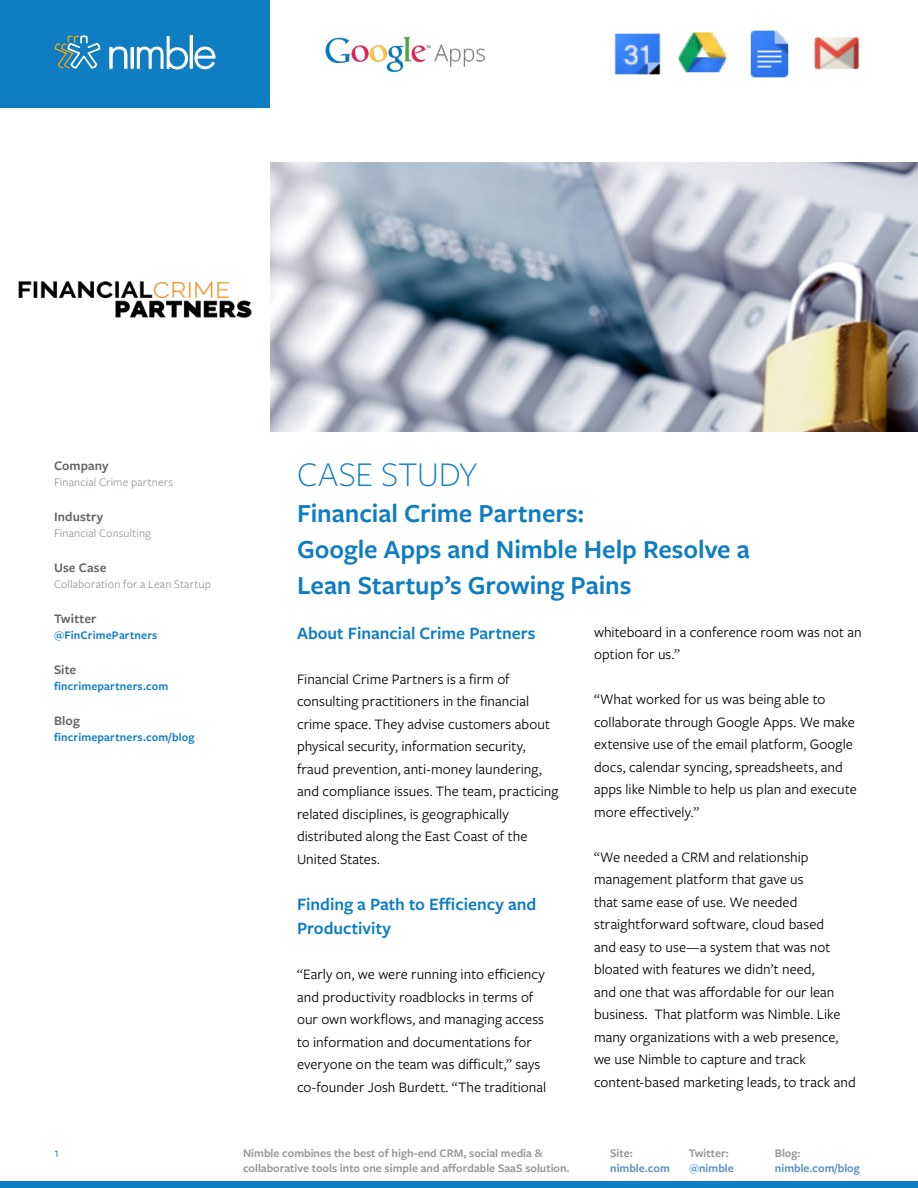
<style>
.page{position:relative;width:918px;height:1188px;background:#fff}
.page>*{position:absolute;margin:0;border:0;box-sizing:border-box;transform-origin:0 0}
.t1{font:300 36px "Freight Sans Pro";letter-spacing:.005em;color:#0e7dc2}
.t2{font:600 27px/36px "Freight Sans Pro";color:#0e7dc2}
.t3{font:600 18px/24px "Freight Sans Pro";color:#0e7dc2}
.t4{font:15px/22.5px "Freight Sans Pro";letter-spacing:.005em;color:#000}
.t5{font:600 13.5px "Freight Sans Pro";letter-spacing:.01em;color:#636466}
.t6{font:13.5px "Freight Sans Pro";color:#0e7dc2}
.t7{font:600 12px/15px "Freight Sans Pro";color:#939598}
.t8{font:12px "Freight Sans Pro";letter-spacing:.01em;color:#939598}
.t9{font:600 12px "Freight Sans Pro";letter-spacing:.015em;color:#0e7dc2}
.t10{font:600 12px "Freight Sans Pro";color:#548ec5}
</style>
<div class="page">
<div style="left:0;top:0;width:270px;height:108px;background:#0e7dc2"></div>
<svg style="left:109px;top:47px;width:18px;height:22px"></svg>
<div style="left:131px;top:47px;width:2px;height:22px;border:1px solid #fff"></div>
<svg style="left:137px;top:36px;width:51px;height:33px"></svg>
<div style="left:190px;top:35px;width:2px;height:34px;border:1px solid #fff"></div>
<svg style="left:194px;top:47px;width:22px;height:22px"></svg>
<svg style="left:54px;top:35px;width:47px;height:34px"></svg>
<div style="left:0;top:1181px;width:918px;height:7px;background:#0e7dc2"></div>
<img style="left:270px;top:162px;width:648px;height:270px">
<img style="left:18px;top:281px;width:234px;height:37px">
<img style="left:325px;top:36px;width:160px;height:36px">
<img style="left:750px;top:30px;width:39px;height:48px">
<img style="left:814px;top:37px;width:45px;height:33px">
<img style="left:678px;top:32px;width:49px;height:41px">
<img style="left:614px;top:33px;width:47px;height:42px">
<p class="t5" style="left:54px;top:456px;width:56px">Company</p>
<p class="t8" style="left:54px;top:474px;width:121px">Financial Crime partners</p>
<p class="t5" style="left:54px;top:507px;width:51px">Industry</p>
<p class="t8" style="left:54px;top:525px;width:98px">Financial Consulting</p>
<p class="t5" style="left:54px;top:558px;width:54px">Use Case</p>
<p class="t8" style="left:54px;top:576px;width:158px">Collaboration for a Lean Startup</p>
<p class="t5" style="left:54px;top:609px;width:44px">Twitter</p>
<p class="t9" style="left:54px;top:627px;width:105px">@FinCrimePartners</p>
<p class="t5" style="left:54px;top:660px;width:24px">Site</p>
<p class="t9" style="left:54px;top:678px;width:116px">fincrimepartners.com</p>
<p class="t5" style="left:54px;top:711px;width:27px">Blog</p>
<p class="t9" style="left:54px;top:729px;width:142px">fincrimepartners.com/blog</p>
<h1 class="t1" style="left:297px;top:450px;width:182px">CASE STUDY</h1>
<h2 class="t2" style="left:297px;top:494px;width:454px">Financial Crime Partners:<br>Google Apps and Nimble Help Resolve a<br>Lean Startup’s Growing Pains</h2>
<p class="t3" style="left:297px;top:620px;width:240px">About Financial Crime Partners</p>
<p class="t4" style="left:297px;top:667px;width:263px">Financial Crime Partners is a firm of consulting practitioners in the financial crime space. They advise customers about physical security, information security, fraud prevention, anti-money laundering, and compliance issues. The team, practicing related disciplines, is geographically distributed along the East Coast of the United States.</p>
<p class="t3" style="left:297px;top:892px;width:241px">Finding a Path to Efficiency and<br>Productivity</p>
<p class="t4" style="left:297px;top:963px;width:251px">“Early on, we were running into efficiency and productivity roadblocks in terms of our own workflows, and managing access to information and documentations for everyone on the team was difficult,” says co-founder Josh Burdett. “The traditional</p>
<p class="t4" style="left:594px;top:620px;width:269px">whiteboard in a conference room was not an option for us.”</p>
<p class="t4" style="left:594px;top:687px;width:264px">“What worked for us was being able to collaborate through Google Apps. We make extensive use of the email platform, Google docs, calendar syncing, spreadsheets, and apps like Nimble to help us plan and execute more effectively.”</p>
<p class="t4" style="left:594px;top:845px;width:263px">“We needed a CRM and relationship management platform that gave us<br>that same ease of use. We needed straightforward software, cloud based<br>and easy to use—a system that was not bloated with features we didn’t need,<br>and one that was affordable for our lean business. That platform was Nimble. Like many organizations with a web presence, we use Nimble to capture and track content-based marketing leads, to track and</p>
<p class="t6" style="left:55px;top:1143px;width:6px">1</p>
<p class="t7" style="left:243px;top:1145px;width:328px">Nimble combines the best of high-end CRM, social media &amp; collaborative tools into one simple and affordable SaaS solution.</p>
<p class="t7" style="left:610px;top:1146px;width:24px">Site:</p>
<p class="t7" style="left:689px;top:1146px;width:41px">Twitter:</p>
<p class="t7" style="left:775px;top:1146px;width:27px">Blog:</p>
<p class="t10" style="left:610px;top:1160px;width:61px">nimble.com</p>
<p class="t10" style="left:689px;top:1160px;width:46px">@nimble</p>
<p class="t10" style="left:775px;top:1160px;width:86px">nimble.com/blog</p>
</div>
